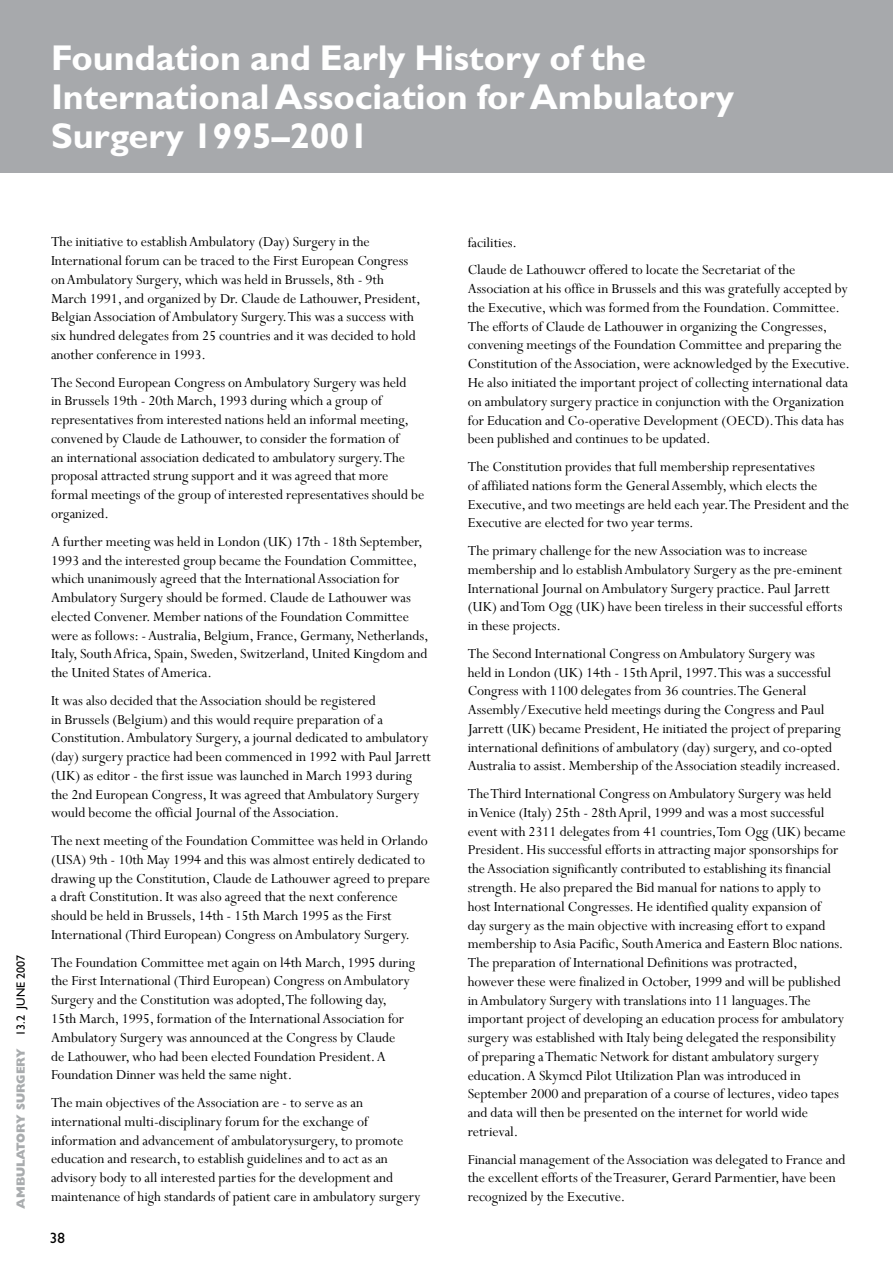
<style>
.page{position:relative;width:893px;height:1263px;background:#fff}
.page>*{position:absolute;margin:0;border:0;box-sizing:border-box;transform-origin:0 0}
.t1{font:700 36px/39px "Gill Sans";color:#fff}
.t2{font:15.3px/18.8px "Perpetua";color:#000}
.t3{font:15px "Gill Sans";color:#000}
.t4{font:800 12px "Gill Sans";color:#a9acae}
.s1{font-weight:400;color:#000}
</style>
<div class="page">
<div style="left:0;top:0;width:893px;height:173px;background:#a7a9ac"></div>
<h1 class="t1" style="left:51px;top:38px;width:685px">Foundation and Early History of the<br>International Association for Ambulatory<br>Surgery 1995–2001</h1>
<p class="t4" style="left:14px;top:1209px;width:256px;rotate:-90deg">AMBULATORY SURGERY <span class="s1">13.2 JUNE 2007</span></p>
<p class="t2" style="left:51px;top:232px;width:371px">The initiative to establish Ambulatory (Day) Surgery in the International forum can be traced to the First European Congress on Ambulatory Surgery, which was held in Brussels, 8th - 9th March 1991, and organized by Dr. Claude de Lathouwer, President, Belgian Association of Ambulatory Surgery. This was a success with six hundred delegates from 25 countries and it was decided to hold another conference in 1993.</p>
<p class="t2" style="left:51px;top:373px;width:375px">The Second European Congress on Ambulatory Surgery was held<br>in Brussels 19th - 20th March, 1993 during which a group of representatives from interested nations held an informal meeting, convened by Claude de Lathouwer, to consider the formation of<br>an international association dedicated to ambulatory surgery. The proposal attracted strung support and it was agreed that more formal meetings of the group of interested representatives should be organized.</p>
<p class="t2" style="left:51px;top:532px;width:379px">A further meeting was held in London (UK) 17th - 18th September, 1993 and the interested group became the Foundation Committee, which unanimously agreed that the International Association for Ambulatory Surgery should be formed. Claude de Lathouwer was elected Convener. Member nations of the Foundation Committee were as follows: - Australia, Belgium, France, Germany, Netherlands, Italy, South Africa, Spain, Sweden, Switzerland, United Kingdom and the United States of America.</p>
<p class="t2" style="left:51px;top:691px;width:381px">It was also decided that the Association should be registered<br>in Brussels (Belgium) and this would require preparation of a Constitution. Ambulatory Surgery, a journal dedicated to ambulatory (day) surgery practice had been commenced in 1992 with Paul Jarrett (UK) as editor - the first issue was launched in March 1993 during the 2nd European Congress, It was agreed that Ambulatory Surgery would become the official Journal of the Association.</p>
<p class="t2" style="left:51px;top:831px;width:381px">The next meeting of the Foundation Committee was held in Orlando (USA) 9th - 10th May 1994 and this was almost entirely dedicated to drawing up the Constitution, Claude de Lathouwer agreed to prepare a draft Constitution. It was also agreed that the next conference should be held in Brussels, 14th - 15th March 1995 as the First International (Third European) Congress on Ambulatory Surgery.</p>
<p class="t2" style="left:51px;top:953px;width:366px">The Foundation Committee met again on l4th March, 1995 during the First International (Third European) Congress on Ambulatory Surgery and the Constitution was adopted, The following day, 15th March, 1995, formation of the International Association for Ambulatory Surgery was announced at the Congress by Claude<br>de Lathouwer, who had been elected Foundation President. A Foundation Dinner was held the same night.</p>
<p class="t2" style="left:51px;top:1093px;width:371px">The main objectives of the Association are - to serve as an international multi-disciplinary forum for the exchange of information and advancement of ambulatorysurgery, to promote education and research, to establish guidelines and to act as an advisory body to all interested parties for the development and maintenance of high standards of patient care in ambulatory surgery</p>
<p class="t3" style="left:50px;top:1230px;width:16px">38</p>
<p class="t2" style="left:468px;top:228px;width:329px;line-height:27.8px">facilities.<br>Claude de Lathouwcr offered to locate the Secretariat of the</p>
<p class="t2" style="left:468px;top:279px;width:384px">Association at his office in Brussels and this was gratefully accepted by the Executive, which was formed from the Foundation. Committee.<br>The efforts of Claude de Lathouwer in organizing the Congresses, convening meetings of the Foundation Committee and preparing the Constitution of the Association, were acknowledged by the Executive.<br>He also initiated the important project of collecting international data on ambulatory surgery practice in conjunction with the Organization for Education and Co-operative Development (OECD). This data has been published and continues to be updated.</p>
<p class="t2" style="left:468px;top:457px;width:383px">The Constitution provides that full membership representatives<br>of affiliated nations form the General Assembly, which elects the Executive, and two meetings are held each year. The President and the Executive are elected for two year terms.</p>
<p class="t2" style="left:468px;top:541px;width:376px">The primary challenge for the new Association was to increase membership and lo establish Ambulatory Surgery as the pre-eminent International Journal on Ambulatory Surgery practice. Paul Jarrett (UK) and Tom Ogg (UK) have been tireless in their successful efforts in these projects.</p>
<p class="t2" style="left:468px;top:644px;width:374px">The Second International Congress on Ambulatory Surgery was held in London (UK) 14th - 15th April, 1997. This was a successful Congress with 1100 delegates from 36 countries. The General Assembly/Executive held meetings during the Congress and Paul Jarrett (UK) became President, He initiated the project of preparing international definitions of ambulatory (day) surgery, and co-opted Australia to assist. Membership of the Association steadily increased.</p>
<p class="t2" style="left:468px;top:784px;width:380px">The Third International Congress on Ambulatory Surgery was held<br>in Venice (Italy) 25th - 28th April, 1999 and was a most successful event with 2311 delegates from 41 countries, Tom Ogg (UK) became President. His successful efforts in attracting major sponsorships for the Association significantly contributed to establishing its financial strength. He also prepared the Bid manual for nations to apply to host International Congresses. He identified quality expansion of<br>day surgery as the main objective with increasing effort to expand membership to Asia Pacific, South America and Eastern Bloc nations.<br>The preparation of International Definitions was protracted, however these were finalized in October, 1999 and will be published in Ambulatory Surgery with translations into 11 languages. The important project of developing an education process for ambulatory surgery was established with Italy being delegated the responsibility of preparing a Thematic Network for distant ambulatory surgery education. A Skymcd Pilot Utilization Plan was introduced in September 2000 and preparation of a course of lectures, video tapes and data will then be presented on the internet for world wide retrieval.</p>
<p class="t2" style="left:468px;top:1149px;width:379px">Financial management of the Association was delegated to France and the excellent efforts of the Treasurer, Gerard Parmentier, have been recognized by the Executive.</p>
</div>
